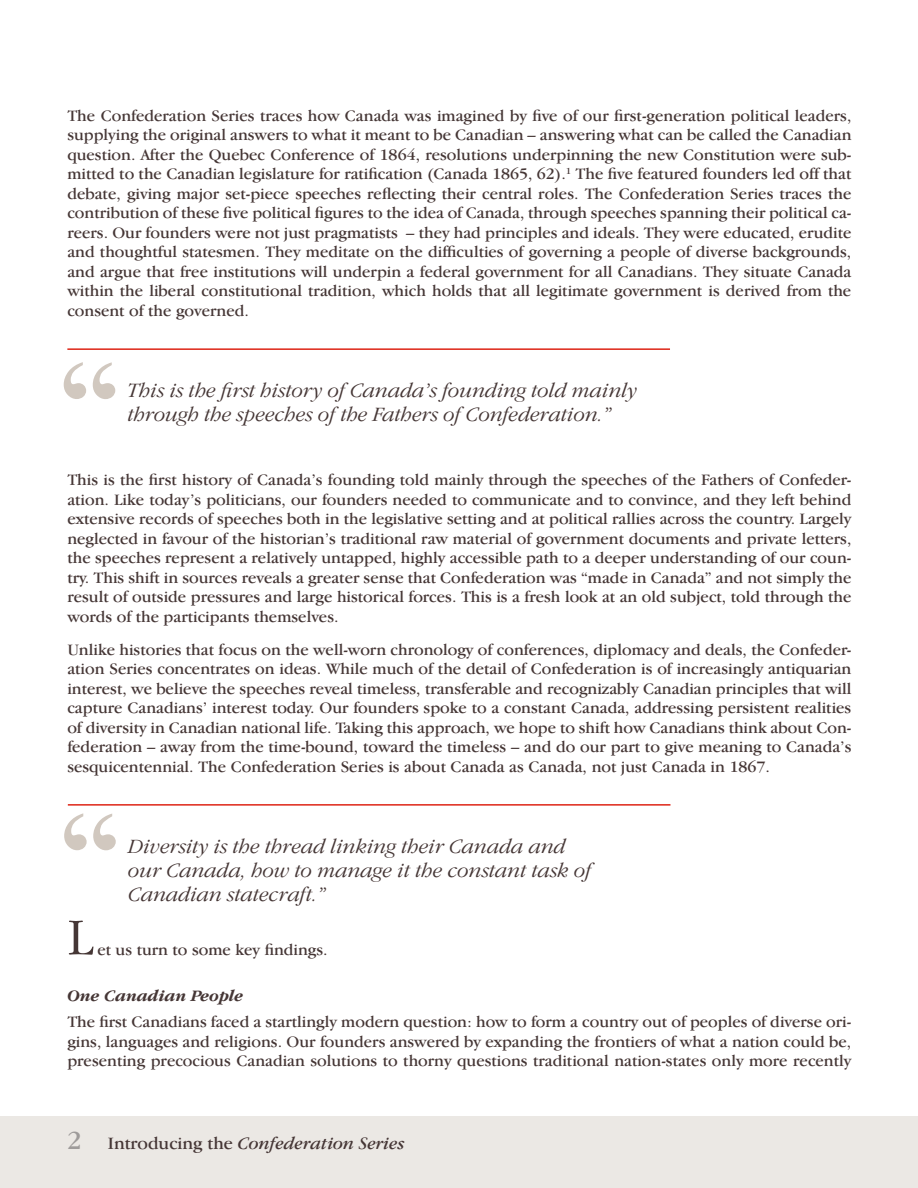
<style>
.page{position:relative;width:918px;height:1188px;background:#fff}
.page>*{position:absolute;margin:0;border:0;box-sizing:border-box;transform-origin:0 0}
.t1{font:300 54px "Garamond IT Cby BT";color:#453635}
.t2{font:italic 300 21px/24px "Garamond IT Cby BT";color:#453635}
.t3{font:italic 18px "Garamond IT Cby BT";color:#453635}
.t4{font:16.5px/19.5px "Garamond IT Cby BT";color:#453635;text-align:justify}
.t5{font:italic 700 16.5px "Garamond IT Cby BT";color:#453635}
.s1{font-style:normal;font-size:27px;color:#9e9b9a}
.s2{font-style:normal}
</style>
<div class="page">
<div style="left:0;top:1117px;width:918px;height:71px;background:#ebe8e4"></div>
<hr style="left:67px;top:348px;width:603px;height:2px;background:#de2516">
<svg style="left:64px;top:362px;width:51px;height:37px"></svg>
<hr style="left:68px;top:804px;width:602px;height:2px;background:#de2516">
<svg style="left:64px;top:813px;width:52px;height:37px"></svg>
<p class="t4" style="left:67px;top:105px;width:786px">The Confederation Series traces how Canada was imagined by five of our first-generation political leaders, supplying the original answers to what it meant to be Canadian – answering what can be called the Canadian question. After the Quebec Conference of 1864, resolutions underpinning the new Constitution were sub&shy;mitted to the Canadian legislature for ratification (Canada 1865, 62).<sup>1</sup> The five featured founders led off that debate, giving major set-piece speeches reflecting their central roles. The Confederation Series traces the contribution of these five political figures to the idea of Canada, through speeches spanning their political ca&shy;reers. Our founders were not just pragmatists – they had principles and ideals. They were educated, erudite and thoughtful statesmen. They meditate on the difficulties of governing a people of diverse backgrounds, and argue that free institutions will underpin a federal government for all Canadians. They situate Canada within the liberal constitutional tradition, which holds that all legitimate government is derived from the consent of the governed.</p>
<p class="t2" style="left:128px;top:378px;width:511px">This is the first history of Canada’s founding told mainly through the speeches of the Fathers of Confederation.”</p>
<p class="t4" style="left:67px;top:470px;width:786px">This is the first history of Canada’s founding told mainly through the speeches of the Fathers of Confeder&shy;ation. Like today’s politicians, our founders needed to communicate and to convince, and they left behind extensive records of speeches both in the legislative setting and at political rallies across the country. Largely neglected in favour of the historian’s traditional raw material of government documents and private letters, the speeches represent a relatively untapped, highly accessible path to a deeper understanding of our coun&shy;try. This shift in sources reveals a greater sense that Confederation was “made in Canada” and not simply the result of outside pressures and large historical forces. This is a fresh look at an old subject, told through the words of the participants themselves.</p>
<p class="t4" style="left:67px;top:639px;width:786px">Unlike histories that focus on the well-worn chronology of conferences, diplomacy and deals, the Confeder&shy;ation Series concentrates on ideas. While much of the detail of Confederation is of increasingly antiquarian interest, we believe the speeches reveal timeless, transferable and recognizably Canadian principles that will capture Canadians’ interest today. Our founders spoke to a constant Canada, addressing persistent realities of diversity in Canadian national life. Taking this approach, we hope to shift how Canadians think about Con&shy;federation – away from the time-bound, toward the timeless – and do our part to give meaning to Canada’s sesquicentennial. The Confederation Series is about Canada as Canada, not just Canada in 1867.</p>
<p class="t2" style="left:129px;top:834px;width:465px">Diversity is the thread linking their Canada and our Canada, how to manage it the constant task of<br>Canadian statecraft.”</p>
<h1 class="t1" style="left:67px;top:906px;width:27px">L</h1>
<p class="t4" style="left:97px;top:939px;width:232px">et us turn to some key findings.</p>
<p class="t5" style="left:67px;top:986px;width:178px">One Canadian People</p>
<p class="t4" style="left:67px;top:1012px;width:786px">The first Canadians faced a startlingly modern question: how to form a country out of peoples of diverse ori&shy;gins, languages and religions. Our founders answered by expanding the frontiers of what a nation could be, presenting precocious Canadian solutions to thorny questions traditional nation-states only more recently</p>
<p class="t3" style="left:67px;top:1132px;width:339px"><span class="s1">2</span> <span class="s2">Introducing the</span> Confederation Series</p>
</div>
